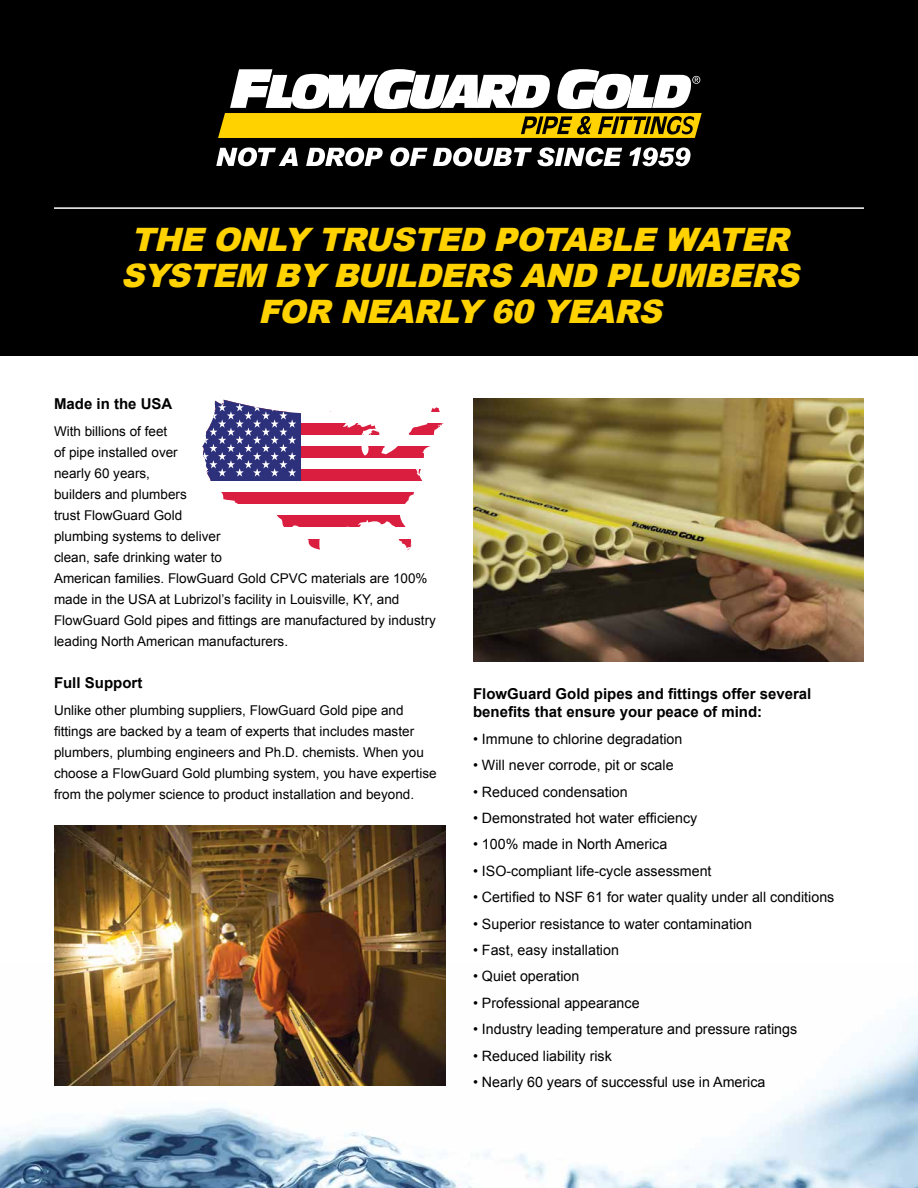
<style>
.page{position:relative;width:918px;height:1188px;background:#fff}
.page>*{position:absolute;margin:0;border:0;box-sizing:border-box;transform-origin:0 0}
.t1{font:italic 900 32.25px/36.3px "Arial";color:#ffd200;text-align:center}
.t2{font:700 15px/18px "Arial";color:#000}
.t3{font:14.25px "Arial";color:#000}
.t4{font:13.5px/21px "Arial";color:#000}
</style>
<div class="page">
<img style="left:0;top:1009px;width:918px;height:179px">
<div style="left:0;top:0;width:918px;height:355px;background:#000"></div>
<svg style="left:218px;top:69px;width:484px;height:69px"></svg>
<svg style="left:216px;top:147px;width:82px;height:19px"></svg>
<svg style="left:306px;top:147px;width:77px;height:19px"></svg>
<svg style="left:390px;top:147px;width:232px;height:19px"></svg>
<svg style="left:629px;top:147px;width:62px;height:19px"></svg>
<hr style="left:54px;top:207px;width:810px;height:2px;background:#fff">
<img style="left:473px;top:399px;width:391px;height:262px">
<img style="left:54px;top:826px;width:392px;height:260px">
<svg style="left:202px;top:400px;width:242px;height:150px"></svg>
<h1 class="t1" style="left:121px;top:222px;width:688px">THE ONLY TRUSTED POTABLE WATER<br>SYSTEM BY BUILDERS AND PLUMBERS<br>FOR NEARLY 60 YEARS</h1>
<p class="t2" style="left:54px;top:396px;width:120px">Made in the USA</p>
<p class="t4" style="left:54px;top:421px;width:383px">With billions of feet<br>of pipe installed over<br>nearly 60 years,<br>builders and plumbers<br>trust FlowGuard Gold<br>plumbing systems to deliver<br>clean, safe drinking water to<br>American families. FlowGuard Gold CPVC materials are 100% made in the USA at Lubrizol’s facility in Louisville, KY, and FlowGuard Gold pipes and fittings are manufactured by industry leading North American manufacturers.</p>
<p class="t2" style="left:54px;top:674px;width:90px">Full Support</p>
<p class="t4" style="left:54px;top:699px;width:384px">Unlike other plumbing suppliers, FlowGuard Gold pipe and fittings are backed by a team of experts that includes master plumbers, plumbing engineers and Ph.D. chemists. When you choose a FlowGuard Gold plumbing system, you have expertise from the polymer science to product installation and beyond.</p>
<p class="t2" style="left:473px;top:686px;width:340px">FlowGuard Gold pipes and fittings offer several benefits that ensure your peace of mind:</p>
<p class="t3" style="left:473px;top:729px;width:211px">• Immune to chlorine degradation</p>
<p class="t3" style="left:473px;top:756px;width:202px">• Will never corrode, pit or scale</p>
<p class="t3" style="left:473px;top:782px;width:156px">• Reduced condensation</p>
<p class="t3" style="left:473px;top:809px;width:226px">• Demonstrated hot water efficiency</p>
<p class="t3" style="left:473px;top:835px;width:196px">• 100% made in North America</p>
<p class="t3" style="left:473px;top:862px;width:240px">• ISO-compliant life-cycle assessment</p>
<p class="t3" style="left:473px;top:888px;width:363px">• Certified to NSF 61 for water quality under all conditions</p>
<p class="t3" style="left:473px;top:914px;width:281px">• Superior resistance to water contamination</p>
<p class="t3" style="left:473px;top:941px;width:147px">• Fast, easy installation</p>
<p class="t3" style="left:473px;top:967px;width:108px">• Quiet operation</p>
<p class="t3" style="left:473px;top:994px;width:168px">• Professional appearance</p>
<p class="t3" style="left:473px;top:1020px;width:326px">• Industry leading temperature and pressure ratings</p>
<p class="t3" style="left:473px;top:1046px;width:140px">• Reduced liability risk</p>
<p class="t3" style="left:473px;top:1073px;width:294px">• Nearly 60 years of successful use in America</p>
</div>
